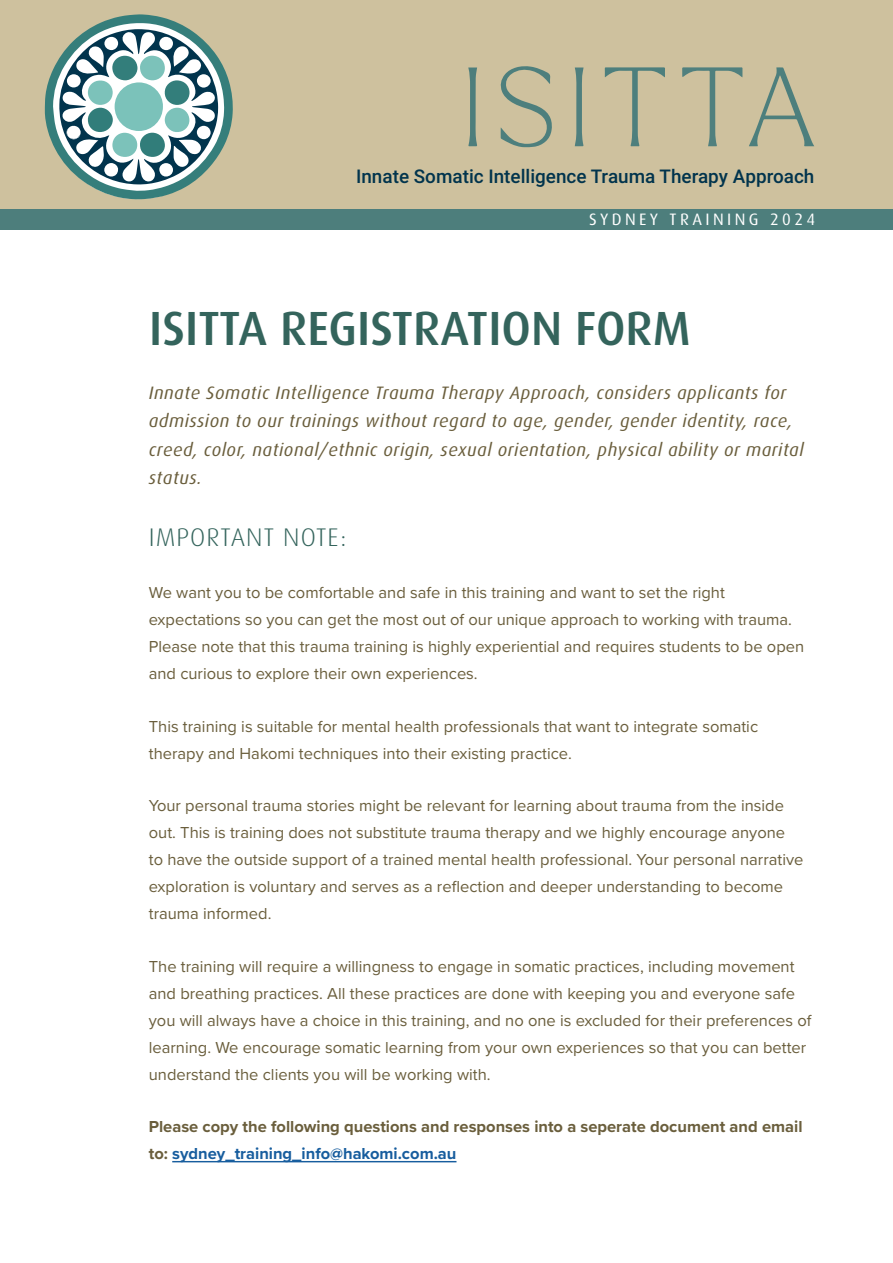
<style>
.page{position:relative;width:893px;height:1263px;background:#fff}
.page>*{position:absolute;margin:0;border:0;box-sizing:border-box;transform-origin:0 0}
.Heading_1{font:500 48px "Dax";color:#34645c}
.Heading_2{font:300 25.5px "Dax";letter-spacing:.04em;color:#34645c}
.t1{font:500 18.9px "Roboto";color:#01344d}
.Heading_4{font:italic 18px/28.5px "Dax";letter-spacing:.03em;color:#6a5e3c}
.Body{font:16.5px/27px "Proxima Nova";color:#6a5e3c}
.Body-2{font:700 16.5px/27px "Proxima Nova";color:#6a5e3c}
.t2{font:16.5px "Dax";letter-spacing:.205em;color:#fff}
.s1{color:#175d9e}
</style>
<div class="page">
<div style="left:0;top:0;width:893px;height:230px;background:#cec19e"></div>
<div style="left:0;top:209px;width:893px;height:21px;background:#4d7e7c"></div>
<svg style="left:45px;top:14px;width:188px;height:186px"></svg>
<svg style="left:500px;top:66px;width:52px;height:81px"></svg>
<svg style="left:749px;top:67px;width:65px;height:79px"></svg>
<svg style="left:682px;top:67px;width:60px;height:79px"></svg>
<svg style="left:605px;top:67px;width:60px;height:79px"></svg>
<svg style="left:575px;top:68px;width:9px;height:78px"></svg>
<svg style="left:468px;top:68px;width:9px;height:78px"></svg>
<hr style="left:172px;top:1161px;width:284px;height:1px;background:#175d9e">
<p class="t1" style="left:356px;top:164px;width:460px">Innate Somatic Intelligence Trauma Therapy Approach</p>
<p class="t2" style="left:589px;top:210px;width:227px">SYDNEY TRAINING 2024</p>
<p class="Heading_1" style="left:149px;top:301px;width:543px">ISITTA REGISTRATION FORM</p>
<p class="Heading_4" style="left:149px;top:379px;width:656px">Innate Somatic Intelligence Trauma Therapy Approach, considers applicants for admission to our trainings without regard to age, gender, gender identity, race, creed, color, national/ethnic origin, sexual orientation, physical ability or marital status.</p>
<p class="Heading_2" style="left:149px;top:523px;width:199px">IMPORTANT NOTE:</p>
<p class="Body" style="left:149px;top:578px;width:657px">We want you to be comfortable and safe in this training and want to set the right expectations so you can get the most out of our unique approach to working with trauma.<br>Please note that this trauma training is highly experiential and requires students to be open and curious to explore their own experiences.</p>
<p class="Body" style="left:149px;top:712px;width:611px">This training is suitable for mental health professionals that want to integrate somatic therapy and Hakomi techniques into their existing practice.</p>
<p class="Body" style="left:149px;top:791px;width:656px">Your personal trauma stories might be relevant for learning about trauma from the inside out. This is training does not substitute trauma therapy and we highly encourage anyone to have the outside support of a trained mental health professional. Your personal narrative exploration is voluntary and serves as a reflection and deeper understanding to become trauma informed.</p>
<p class="Body" style="left:149px;top:952px;width:664px">The training will require a willingness to engage in somatic practices, including movement and breathing practices. All these practices are done with keeping you and everyone safe you will always have a choice in this training, and no one is excluded for their preferences of learning. We encourage somatic learning from your own experiences so that you can better understand the clients you will be working with.</p>
<p class="Body-2" style="left:149px;top:1113px;width:655px">Please copy the following questions and responses into a seperate document and email to: <span class="s1">sydney_training_info@hakomi.com.au</span></p>
</div>
